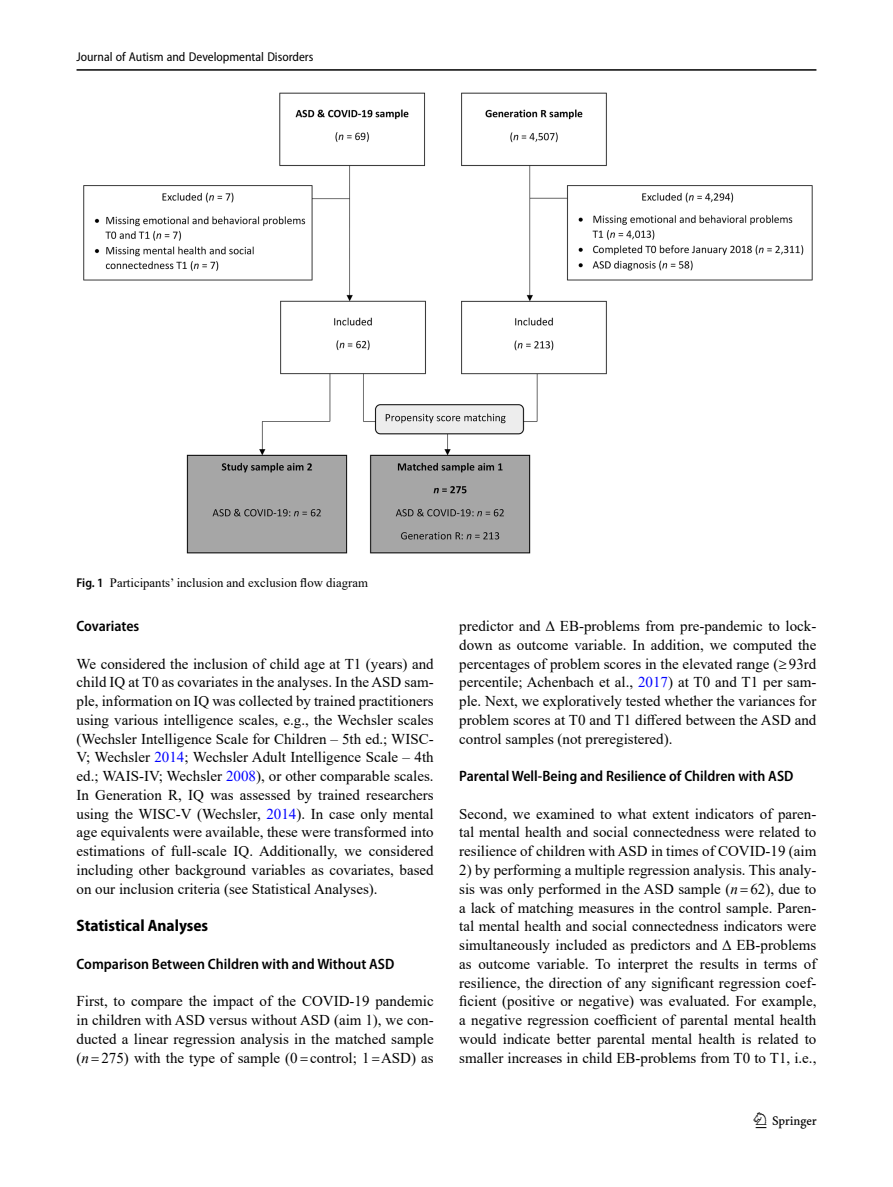
<style>
.page{position:relative;width:893px;height:1187px;background:#fff}
.page>*{position:absolute;margin:0;border:0;box-sizing:border-box;transform-origin:0 0}
.t1{font:22.5px "Springnew";color:#000}
.Head_2{font:700 semi-condensed 16.5px "Myriad Pro";color:#000}
.Body_Text{font:15px/18.8px "Times New Roman";color:#000;text-align:justify}
.Head_3{font:600 semi-condensed 15px "Myriad Pro";color:#000}
.Head_3_after_2{font:600 semi-condensed 15px "Myriad Pro";color:#000}
.Figure_Caption{font:12.75px "Times New Roman";color:#000}
.t2{font:semi-condensed 12.75px "Myriad Pro";color:#000}
.s1{font-family:"Myriad Pro";font-weight:600;font-stretch:semi-condensed}
.s2{color:#00f}
.s3{font-style:italic}
.s4{font-family:"Minion Pro"}
</style>
<div class="page">
<hr style="left:77px;top:69px;width:739px;height:2px;background:#000">
<img style="left:83px;top:92px;width:730px;height:462px">
<p class="t2" style="left:77px;top:49px;width:238px">Journal of Autism and Developmental Disorders</p>
<p class="Figure_Caption" style="left:77px;top:573px;width:293px"><span class="s1">Fig. 1</span> Participants’ inclusion and exclusion flow diagram</p>
<p class="Head_3" style="left:77px;top:617px;width:64px">Covariates</p>
<p class="Body_Text" style="left:77px;top:653px;width:359px">We considered the inclusion of child age at T1 (years) and child IQ at T0 as covariates in the analyses. In the ASD sam&shy;ple, information on IQ was collected by trained practitioners using various intelligence scales, e.g., the Wechsler scales (Wechsler Intelligence Scale for Children – 5th ed.; WISC-V; Wechsler <span class="s2">2014</span>; Wechsler Adult Intelligence Scale – 4th ed.; WAIS-IV; Wechsler <span class="s2">2008</span>), or other comparable scales.<br>In Generation R, IQ was assessed by trained researchers using the WISC-V (Wechsler, <span class="s2">2014</span>). In case only mental age equivalents were available, these were transformed into estimations of full-scale IQ. Additionally, we considered including other background variables as covariates, based on our inclusion criteria (see Statistical Analyses).</p>
<p class="Head_2" style="left:77px;top:916px;width:133px">Statistical Analyses</p>
<p class="Head_3_after_2" style="left:77px;top:955px;width:319px">Comparison Between Children with and Without ASD</p>
<p class="Body_Text" style="left:77px;top:991px;width:359px">First, to compare the impact of the COVID-19 pandemic in children with ASD versus without ASD (aim 1), we con&shy;ducted a linear regression analysis in the matched sample (<span class="s3">n</span><span class="s4">=</span>275) with the type of sample (0<span class="s4">=</span>control; 1<span class="s4">=</span>ASD) as</p>
<p class="Body_Text" style="left:459px;top:616px;width:359px">predictor and Δ EB-problems from pre-pandemic to lock&shy;down as outcome variable. In addition, we computed the percentages of problem scores in the elevated range (<span class="s4">≥</span>93rd percentile; Achenbach et al., <span class="s2">2017</span>) at T0 and T1 per sam&shy;ple. Next, we exploratively tested whether the variances for problem scores at T0 and T1 differed between the ASD and control samples (not preregistered).</p>
<p class="Head_3" style="left:459px;top:767px;width:336px">Parental Well-Being and Resilience of Children with ASD</p>
<p class="Body_Text" style="left:459px;top:803px;width:359px">Second, we examined to what extent indicators of paren&shy;tal mental health and social connectedness were related to resilience of children with ASD in times of COVID-19 (aim</p>
<p class="Body_Text" style="left:459px;top:860px;width:359px">2) by performing a multiple regression analysis. This analy&shy;sis was only performed in the ASD sample (<span class="s3">n</span><span class="s4">=</span>62), due to a lack of matching measures in the control sample. Paren&shy;tal mental health and social connectedness indicators were simultaneously included as predictors and Δ EB-problems as outcome variable. To interpret the results in terms of resilience, the direction of any significant regression coef&shy;ficient (positive or negative) was evaluated. For example, a negative regression coefficient of parental mental health would indicate better parental mental health is related to smaller increases in child EB-problems from T0 to T1, i.e.,</p>
<h1 class="t1" style="left:756px;top:1107px;width:63px">1 3</h1>
</div>
